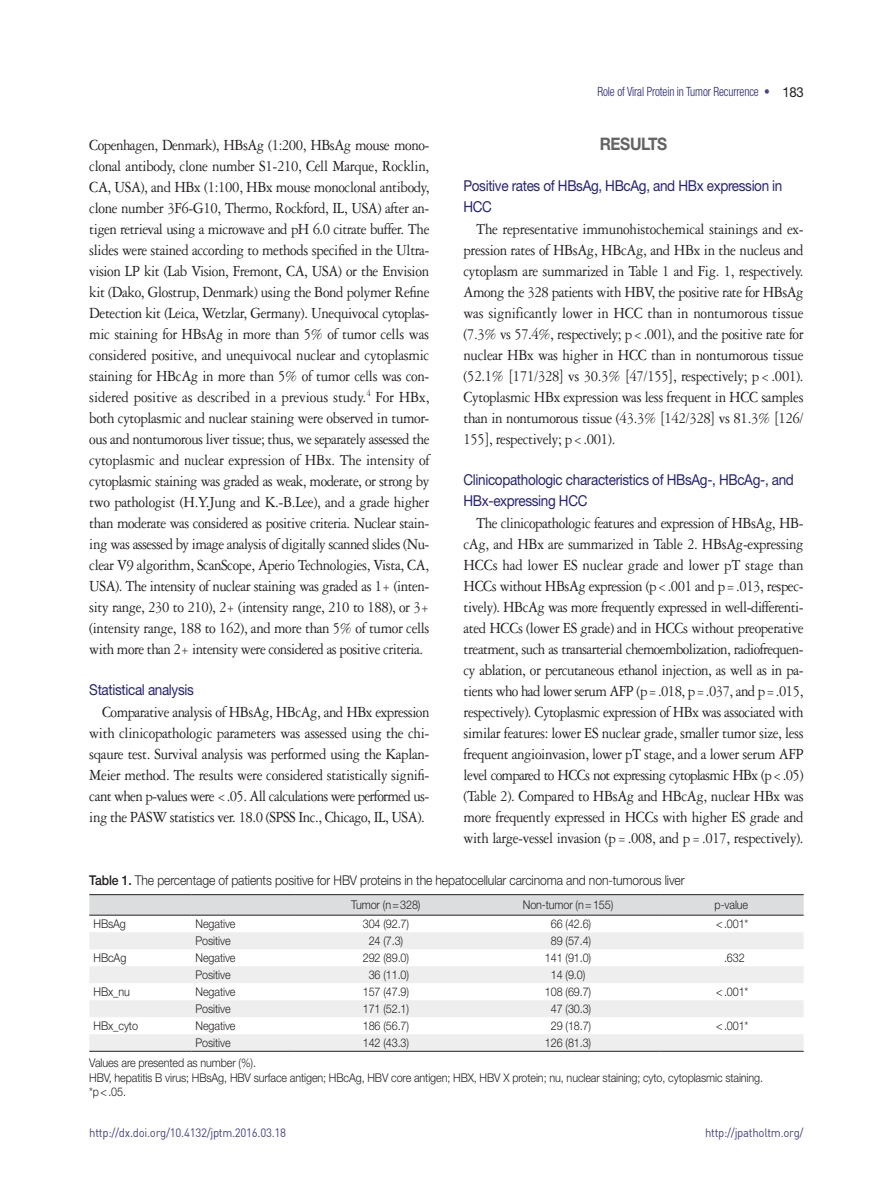
<style>
.page{position:relative;width:893px;height:1191px;background:#fff}
.page>*{position:absolute;margin:0;border:0;box-sizing:border-box;transform-origin:0 0}
.큰제목{font:700 17.25px "Helvetica Neue LT Std";letter-spacing:-.025em;color:#636366;scale:.9 1}
.본문{font:16.5px/21px "Garamond 3 LT Std";letter-spacing:-.025em;color:#231f20;text-align:justify;scale:.9 1}
._1_제목{font:15px/21px "Helvetica Neue LT Std";letter-spacing:-.025em;color:#26237b;scale:.9 1}
.표제목{font:300 13.5px "Helvetica Neue LT Std";letter-spacing:-.01em;color:#231f20;scale:.9 1}
.t1{font:300 condensed 12.75px "Helvetica Neue LT Std";letter-spacing:-.01em;color:#26237b;scale:.9 1}
.표본문{font:300 12px "Helvetica Neue LT Std";letter-spacing:-.01em;color:#231f20;scale:.9 1}
.표설명{font:300 12px "Helvetica Neue LT Std";letter-spacing:-.01em;color:#231f20;scale:.9 1}
.t2{font:12px "Dinreg";letter-spacing:-.025em;color:#45428b;scale:.95 1}
.s1{color:#45428b}
.s2{font-weight:400;font-stretch:normal;font-size:13.8px;color:#231f20}
.s3{font-family:"Adobe Garamond Pro"}
.s4{font-weight:500}
</style>
<div class="page">
<svg style="left:89px;top:895px;width:715px;height:20px;background:#d7d8da"></svg>
<svg style="left:89px;top:932px;width:715px;height:119px;fill:#eeeeef"></svg>
<hr style="left:89px;top:1051px;width:102px;height:1px;background:#231f20">
<hr style="left:191px;top:1051px;width:104px;height:1px;background:#231f20">
<hr style="left:295px;top:1051px;width:182px;height:1px;background:#231f20">
<hr style="left:477px;top:1051px;width:182px;height:1px;background:#231f20">
<hr style="left:659px;top:1051px;width:145px;height:1px;background:#231f20">
<hr style="left:89px;top:894px;width:102px;height:1px;background:#231f20">
<hr style="left:191px;top:894px;width:104px;height:1px;background:#231f20">
<hr style="left:295px;top:894px;width:182px;height:1px;background:#231f20">
<hr style="left:477px;top:894px;width:182px;height:1px;background:#231f20">
<hr style="left:659px;top:894px;width:145px;height:1px;background:#231f20">
<hr style="left:89px;top:915px;width:102px;height:1px;background:#231f20">
<hr style="left:191px;top:915px;width:104px;height:1px;background:#231f20">
<hr style="left:295px;top:915px;width:182px;height:1px;background:#231f20">
<hr style="left:477px;top:915px;width:182px;height:1px;background:#231f20">
<hr style="left:659px;top:915px;width:145px;height:1px;background:#231f20">
<p class="t1" style="left:598px;top:84px;width:231px">Role of Viral Protein in Tumor Recurrence <span class="s1">•</span> <span class="s2">183</span></p>
<p class="큰제목" style="left:600px;top:134px;width:77px">RESULTS</p>
<p class="_1_제목" style="left:463px;top:174px;width:356px">Positive rates of HBsAg, HBcAg, and HBx expression in<br>HCC</p>
<p class="본문" style="left:463px;top:218px;width:379px;text-indent:13px">The representative immunohistochemical stainings and ex&shy;pression rates of HBsAg, HBcAg, and HBx in the nucleus and cytoplasm are summarized in Table 1 and Fig. 1, respectively.<br>Among the 328 patients with HBV, the positive rate for HBsAg was significantly lower in HCC than in nontumorous tissue (7.3% vs 57.4%, respectively; p&lt;.001), and the positive rate for nuclear HBx was higher in HCC than in nontumorous tissue (52.1% <span class="s3">[</span>171/328<span class="s3">]</span> vs 30.3% <span class="s3">[</span>47/155<span class="s3">]</span>, respectively; p&lt;.001).<br>Cytoplasmic HBx expression was less frequent in HCC samples than in nontumorous tissue (43.3% <span class="s3">[</span>142/328<span class="s3">]</span> vs 81.3% <span class="s3">[</span>126/ 155<span class="s3">]</span>, respectively; p&lt;.001).</p>
<p class="_1_제목" style="left:463px;top:468px;width:369px">Clinicopathologic characteristics of HBsAg-, HBcAg-, and<br>HBx-expressing HCC</p>
<p class="본문" style="left:463px;top:512px;width:380px;text-indent:13px">The clinicopathologic features and expression of HBsAg, HB&shy;cAg, and HBx are summarized in Table 2. HBsAg-expressing HCCs had lower ES nuclear grade and lower pT stage than HCCs without HBsAg expression (p&lt;.001 and p=.013, respec&shy;tively). HBcAg was more frequently expressed in well-differenti&shy;ated HCCs (lower ES grade) and in HCCs without preoperative treatment, such as transarterial chemoembolization, radiofrequen&shy;cy ablation, or percutaneous ethanol injection, as well as in pa&shy;tients who had lower serum AFP (p=.018, p=.037, and p=.015, respectively). Cytoplasmic expression of HBx was associated with similar features: lower ES nuclear grade, smaller tumor size, less frequent angioinvasion, lower pT stage, and a lower serum AFP level compared to HCCs not expressing cytoplasmic HBx (p&lt;.05) (Table 2). Compared to HBsAg and HBcAg, nuclear HBx was more frequently expressed in HCCs with higher ES grade and with large-vessel invasion (p=.008, and p=.017, respectively).</p>
<p class="표제목" style="left:89px;top:872px;width:663px"><span class="s4">Table 1.</span> The percentage of patients positive for HBV proteins in the hepatocellular carcinoma and non-tumorous liver</p>
<p class="표본문" style="left:351px;top:897px;width:79px">Tumor (n=328)</p>
<p class="표본문" style="left:523px;top:897px;width:102px">Non-tumor (n=155)</p>
<p class="표본문" style="left:715px;top:897px;width:39px">p-value</p>
<p class="표본문" style="left:94px;top:916px;width:37px">HBsAg</p>
<p class="표본문" style="left:196px;top:916px;width:46px">Negative</p>
<p class="표본문" style="left:363px;top:916px;width:53px">304 (92.7)</p>
<p class="표본문" style="left:551px;top:916px;width:46px">66 (42.6)</p>
<p class="표본문" style="left:716px;top:916px;width:37px">&lt;.001*</p>
<p class="표본문" style="left:196px;top:933px;width:40px">Positive</p>
<p class="표본문" style="left:369px;top:933px;width:40px">24 (7.3)</p>
<p class="표본문" style="left:551px;top:933px;width:46px">89 (57.4)</p>
<p class="표본문" style="left:94px;top:950px;width:38px">HBcAg</p>
<p class="표본문" style="left:196px;top:950px;width:46px">Negative</p>
<p class="표본문" style="left:363px;top:950px;width:53px">292 (89.0)</p>
<p class="표본문" style="left:545px;top:950px;width:53px">141 (91.0)</p>
<p class="표본문" style="left:724px;top:950px;width:24px">.632</p>
<p class="표본문" style="left:196px;top:967px;width:40px">Positive</p>
<p class="표본문" style="left:369px;top:967px;width:46px">36 (11.0)</p>
<p class="표본문" style="left:551px;top:967px;width:40px">14 (9.0)</p>
<p class="표본문" style="left:94px;top:984px;width:42px">HBx_nu</p>
<p class="표본문" style="left:196px;top:984px;width:46px">Negative</p>
<p class="표본문" style="left:363px;top:984px;width:53px">157 (47.9)</p>
<p class="표본문" style="left:545px;top:984px;width:53px">108 (69.7)</p>
<p class="표본문" style="left:716px;top:984px;width:37px">&lt;.001*</p>
<p class="표본문" style="left:196px;top:1001px;width:40px">Positive</p>
<p class="표본문" style="left:363px;top:1001px;width:53px">171 (52.1)</p>
<p class="표본문" style="left:551px;top:1001px;width:46px">47 (30.3)</p>
<p class="표본문" style="left:94px;top:1018px;width:51px">HBx_cyto</p>
<p class="표본문" style="left:196px;top:1018px;width:46px">Negative</p>
<p class="표본문" style="left:363px;top:1018px;width:53px">186 (56.7)</p>
<p class="표본문" style="left:551px;top:1018px;width:46px">29 (18.7)</p>
<p class="표본문" style="left:716px;top:1018px;width:37px">&lt;.001*</p>
<p class="표본문" style="left:196px;top:1035px;width:40px">Positive</p>
<p class="표본문" style="left:363px;top:1035px;width:53px">142 (43.3)</p>
<p class="표본문" style="left:545px;top:1035px;width:53px">126 (81.3)</p>
<p class="표설명" style="left:89px;top:1055px;width:187px">Values are presented as number (%).</p>
<p class="표설명" style="left:89px;top:1070px;width:750px">HBV, hepatitis B virus; HBsAg, HBV surface antigen; HBcAg, HBV core antigen; HBX, HBV X protein; nu, nuclear staining; cyto, cytoplasmic staining.</p>
<p class="표설명" style="left:89px;top:1084px;width:42px">*p&lt;.05.</p>
<p class="본문" style="left:89px;top:134px;width:380px">Copenhagen, Denmark), HBsAg (1:200, HBsAg mouse mono&shy;clonal antibody, clone number S1-210, Cell Marque, Rocklin, CA, USA), and HBx (1:100, HBx mouse monoclonal antibody, clone number 3F6-G10, Thermo, Rockford, IL, USA) after an&shy;tigen retrieval using a microwave and pH 6.0 citrate buffer. The slides were stained according to methods specified in the Ultra&shy;vision LP kit (Lab Vision, Fremont, CA, USA) or the Envision kit (Dako, Glostrup, Denmark) using the Bond polymer Refine Detection kit (Leica, Wetzlar, Germany). Unequivocal cytoplas&shy;mic staining for HBsAg in more than 5% of tumor cells was considered positive, and unequivocal nuclear and cytoplasmic staining for HBcAg in more than 5% of tumor cells was con&shy;sidered positive as described in a previous study.<sup>4</sup> For HBx, both cytoplasmic and nuclear staining were observed in tumor&shy;ous and nontumorous liver tissue; thus, we separately assessed the cytoplasmic and nuclear expression of HBx. The intensity of cytoplasmic staining was graded as weak, moderate, or strong by two pathologist (H.Y.Jung and K.-B.Lee), and a grade higher than moderate was considered as positive criteria. Nuclear stain&shy;ing was assessed by image analysis of digitally scanned slides (Nu&shy;clear V9 algorithm, ScanScope, Aperio Technologies, Vista, CA, USA). The intensity of nuclear staining was graded as 1+ (inten&shy;sity range, 230 to 210), 2+ (intensity range, 210 to 188), or 3+ (intensity range, 188 to 162), and more than 5% of tumor cells with more than 2+ intensity were considered as positive criteria.</p>
<p class="_1_제목" style="left:89px;top:678px;width:118px">Statistical analysis</p>
<p class="본문" style="left:89px;top:701px;width:379px;text-indent:13px">Comparative analysis of HBsAg, HBcAg, and HBx expression with clinicopathologic parameters was assessed using the chi&shy;sqaure test. Survival analysis was performed using the Kaplan-Meier method. The results were considered statistically signifi&shy;cant when p-values were &lt;.05. All calculations were performed us&shy;ing the PASW statistics ver. 18.0 (SPSS Inc., Chicago, IL, USA).</p>
<p class="t2" style="left:89px;top:1125px;width:209px">http://dx.doi.org/10.4132/jptm.2016.03.18</p>
<p class="t2" style="left:705px;top:1125px;width:105px">http://jpatholtm.org/</p>
</div>
